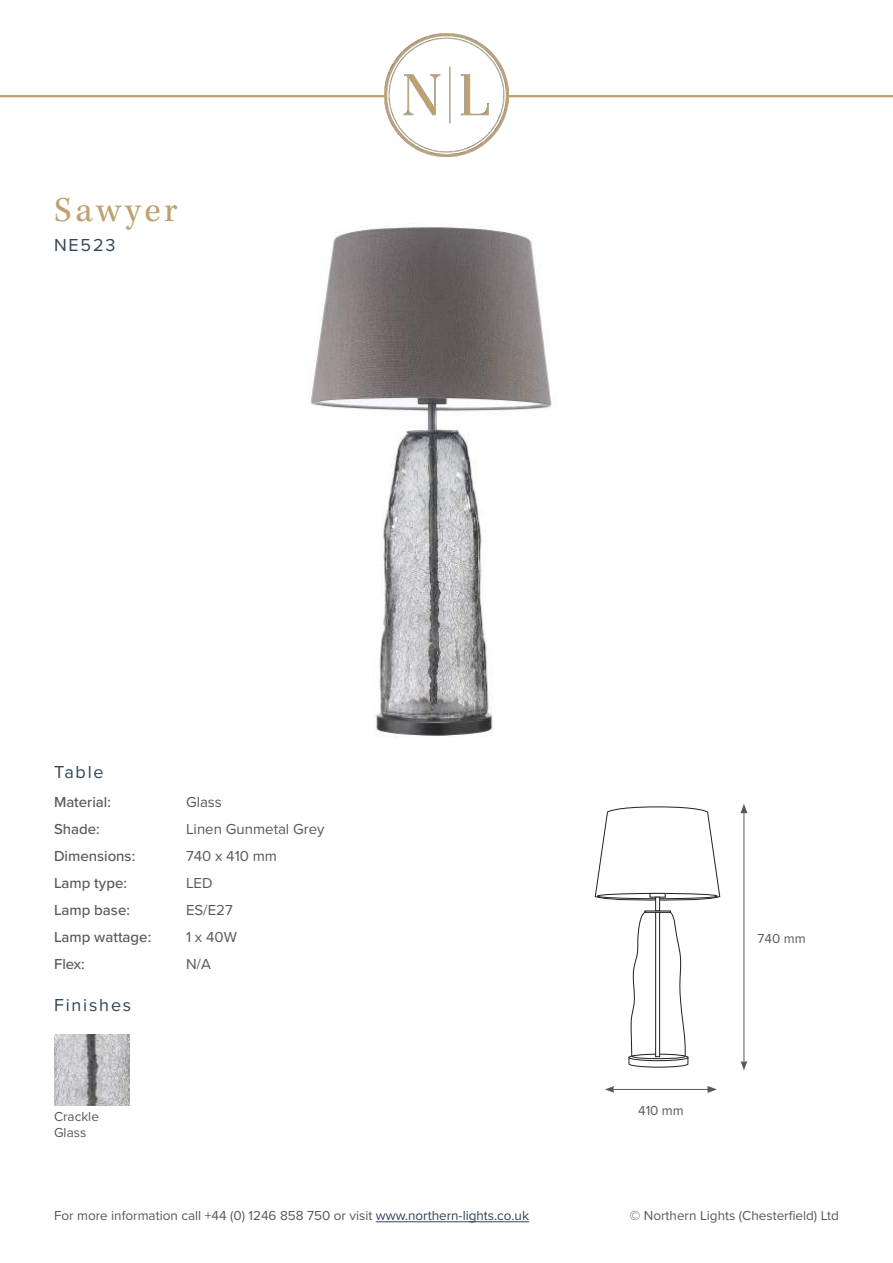
<style>
.page{position:relative;width:893px;height:1263px;background:#fff}
.page>*{position:absolute;margin:0;border:0;box-sizing:border-box;transform-origin:0 0}
.t1{font:36px "Kepler Std";letter-spacing:.1em;color:#bda170}
.t2{font:18px "Proxima Nova";letter-spacing:.1em;color:#2e465b}
.t3{font:500 15px/27px "Proxima Nova";color:#57585a}
.t4{font:15px/27px "Proxima Nova";color:#57585a}
.t5{font:13.5px "Proxima Nova";color:#57585a}
.s1{color:#2e465b}
</style>
<div class="page">
<hr style="left:376px;top:1221px;width:153px;height:1px;background:#2e465b">
<hr style="left:508px;top:95px;width:385px;height:2px;background:#bda170">
<hr style="left:0;top:95px;width:385px;height:2px;background:#bda170">
<img style="left:385px;top:33px;width:123px;height:124px">
<hr style="left:744px;top:811px;width:1px;height:252px;background:#57585a">
<svg style="left:740px;top:804px;width:7px;height:9px"></svg>
<svg style="left:740px;top:1061px;width:7px;height:9px"></svg>
<hr style="left:612px;top:1089px;width:98px;height:1px;background:#57585a">
<svg style="left:707px;top:1086px;width:10px;height:7px"></svg>
<svg style="left:605px;top:1086px;width:9px;height:7px"></svg>
<img style="left:309px;top:225px;width:243px;height:513px">
<img style="left:54px;top:1034px;width:76px;height:72px">
<svg style="left:595px;top:806px;width:125px;height:95px"></svg>
<div style="left:597px;top:893px;width:120px;height:6px;border:1px solid #231f20;border-radius:50%"></div>
<div style="left:650px;top:893px;width:15px;height:4px;border:1px solid #231f20"></div>
<hr style="left:656px;top:897px;width:4px;height:14px;background:#fff">
<div style="left:655px;top:897px;width:5px;height:14px;border:1px solid #231f20"></div>
<svg style="left:628px;top:911px;width:60px;height:157px"></svg>
<hr style="left:656px;top:912px;width:4px;height:145px;background:#fff">
<div style="left:655px;top:912px;width:5px;height:145px;border:1px solid #231f20"></div>
<h1 class="t1" style="left:54px;top:189px;width:125px">Sawyer</h1>
<h2 class="t2" style="left:54px;top:231px;width:63px">NE523</h2>
<h2 class="t2" style="left:54px;top:758px;width:51px">Table</h2>
<p class="t3" style="left:54px;top:788px;width:99px">Material:<br>Shade:<br>Dimensions:<br>Lamp type:<br>Lamp base:<br>Lamp wattage:<br>Flex:</p>
<p class="t4" style="left:186px;top:788px;width:140px">Glass<br>Linen Gunmetal Grey<br>740 x 410 mm<br>LED<br>ES/E27<br>1 x 40W<br>N/A</p>
<h2 class="t2" style="left:54px;top:991px;width:79px">Finishes</h2>
<p class="t5" style="left:54px;top:1106px;width:46px">Crackle</p>
<p class="t5" style="left:54px;top:1122px;width:34px">Glass</p>
<p class="t5" style="left:638px;top:1101px;width:47px">410 mm</p>
<p class="t5" style="left:758px;top:929px;width:50px">740 mm</p>
<p class="t5" style="left:54px;top:1205px;width:476px">For more information call +44 (0) 1246 858 750 or visit <span class="s1">www.northern-lights.co.uk</span></p>
<p class="t5" style="left:630px;top:1205px;width:211px">© Northern Lights (Chesterfield) Ltd</p>
</div>
